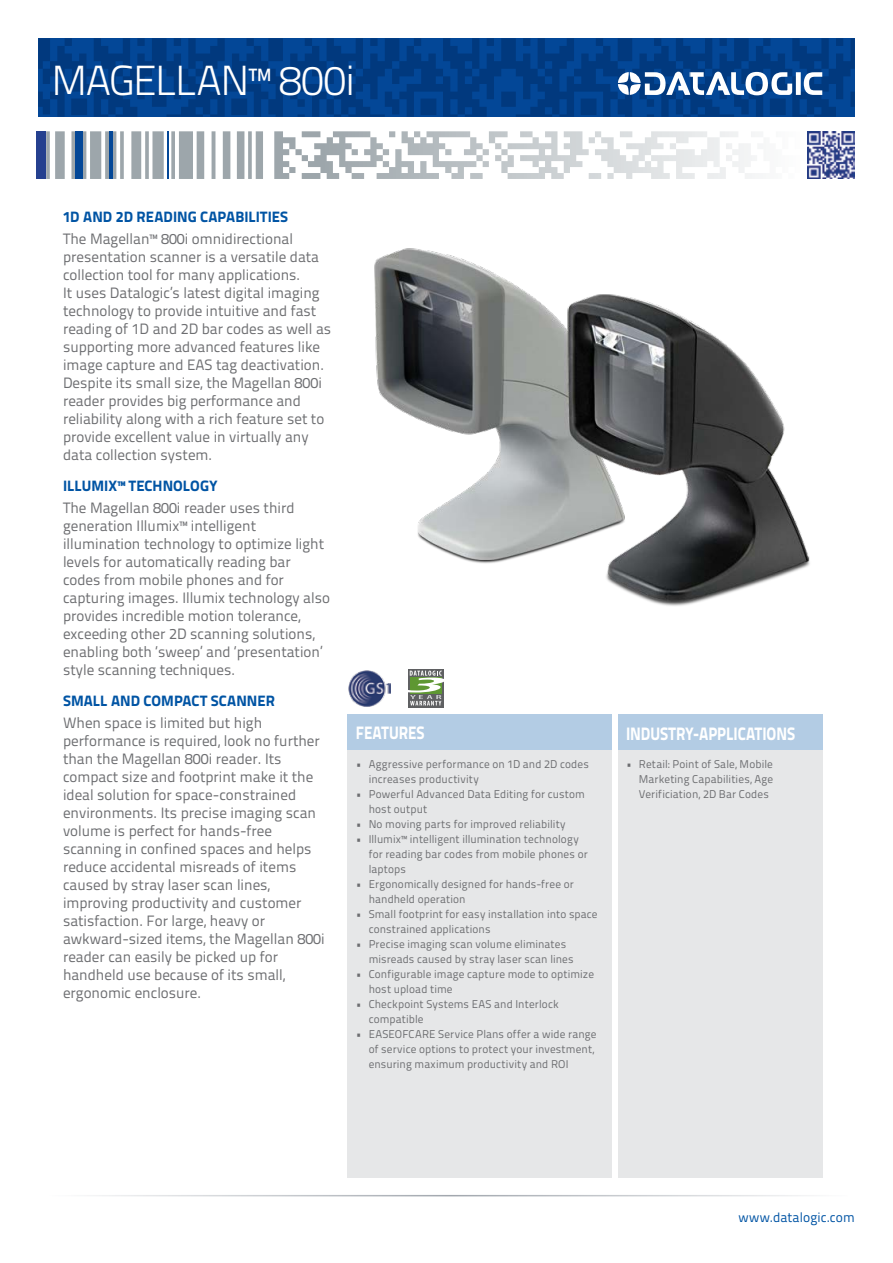
<style>
.page{position:relative;width:893px;height:1263px;background:#fff}
.page>*{position:absolute;margin:0;border:0;box-sizing:border-box;transform-origin:0 0}
.t1{font:300 42px "Titillium Text 22 L";letter-spacing:-.035em;color:#fff}
.t2{font:800 18px "Titillium Text 22 L";letter-spacing:-.005em;color:#fff;scale:.85 1}
.t3{font:15px/18px "Titillium Text 22 L";color:#6d6e71}
.t4{font:800 15px "Titillium Text 22 L";letter-spacing:.005em;color:#0054a4}
.t5{font:13.5px "Titillium Text 22 L";letter-spacing:.005em;color:#0054a4}
.t6{font:11.25px/15px "Titillium Text 22 L";letter-spacing:.01em;color:#6d6e71}
</style>
<div class="page">
<svg style="left:38px;top:38px;width:817px;height:79px;background:#013f89"></svg>
<svg style="left:302px;top:131px;width:453px;height:48px"></svg>
<hr style="left:167px;top:131px;width:2px;height:48px;background:#034797">
<div style="left:75px;top:131px;width:7px;height:48px;background:#034797"></div>
<hr style="left:109px;top:131px;width:4px;height:48px;background:#034797">
<div style="left:37px;top:131px;width:9px;height:48px;background:#25408f"></div>
<hr style="left:45px;top:1195px;width:803px;height:1px;background:#9da3aa">
<div style="left:348px;top:714px;width:264px;height:36px;background:#b3cce4"></div>
<div style="left:618px;top:714px;width:204px;height:36px;background:#b3cce4"></div>
<div style="left:348px;top:750px;width:264px;height:428px;background:#e6e7e8"></div>
<div style="left:618px;top:750px;width:204px;height:428px;background:#e6e7e8"></div>
<svg style="left:618px;top:72px;width:204px;height:23px"></svg>
<img style="left:807px;top:131px;width:48px;height:48px">
<img style="left:348px;top:670px;width:43px;height:37px">
<svg style="left:408px;top:669px;width:36px;height:38px"></svg>
<svg style="left:408px;top:671px;width:36px;height:34px"></svg>
<img style="left:374px;top:248px;width:436px;height:358px">
<h1 class="t1" style="left:51px;top:50px;width:305px">MAGELLAN™ 800i</h1>
<p class="t4" style="left:63px;top:205px;width:227px">1D AND 2D READING CAPABILITIES</p>
<p class="t3" style="left:63px;top:229px;width:270px">The Magellan™ 800i omnidirectional presentation scanner is a versatile data collection tool for many applications.<br>It uses Datalogic’s latest digital imaging technology to provide intuitive and fast reading of 1D and 2D bar codes as well as supporting more advanced features like image capture and EAS tag deactivation.<br>Despite its small size, the Magellan 800i reader provides big performance and reliability along with a rich feature set to provide excellent value in virtually any data collection system.</p>
<p class="t4" style="left:63px;top:474px;width:156px">ILLUMIX™ TECHNOLOGY</p>
<p class="t3" style="left:63px;top:498px;width:268px">The Magellan 800i reader uses third generation Illumix™ intelligent illumination technology to optimize light levels for automatically reading bar codes from mobile phones and for capturing images. Illumix technology also provides incredible motion tolerance, exceeding other 2D scanning solutions, enabling both ‘sweep’ and ‘presentation’ style scanning techniques.</p>
<p class="t4" style="left:63px;top:689px;width:213px">SMALL AND COMPACT SCANNER</p>
<p class="t3" style="left:63px;top:713px;width:263px">When space is limited but high performance is required, look no further than the Magellan 800i reader. Its compact size and footprint make it the ideal solution for space-constrained environments. Its precise imaging scan volume is perfect for hands-free scanning in confined spaces and helps reduce accidental misreads of items caused by stray laser scan lines, improving productivity and customer satisfaction. For large, heavy or awkward-sized items, the Magellan 800i reader can easily be picked up for handheld use because of its small, ergonomic enclosure.</p>
<p class="t2" style="left:356px;top:719px;width:82px">FEATURES</p>
<p class="t2" style="left:626px;top:719px;width:200px">INDUSTRY-APPLICATIONS</p>
<p class="t6" style="left:369px;top:756px;width:222px;text-indent:-13px">• Aggressive performance on 1D and 2D codes increases productivity</p>
<p class="t6" style="left:369px;top:786px;width:218px;text-indent:-13px">• Powerful Advanced Data Editing for custom host output</p>
<p class="t6" style="left:356px;top:816px;width:211px">• No moving parts for improved reliability</p>
<p class="t6" style="left:369px;top:831px;width:221px;text-indent:-13px">• Illumix™ intelligent illumination technology for reading bar codes from mobile phones or laptops</p>
<p class="t6" style="left:369px;top:876px;width:207px;text-indent:-13px">• Ergonomically designed for hands-free or handheld operation</p>
<p class="t6" style="left:369px;top:906px;width:230px;text-indent:-13px">• Small footprint for easy installation into space constrained applications</p>
<p class="t6" style="left:369px;top:936px;width:206px;text-indent:-13px">• Precise imaging scan volume eliminates misreads caused by stray laser scan lines</p>
<p class="t6" style="left:369px;top:966px;width:227px;text-indent:-13px">• Configurable image capture mode to optimize host upload time</p>
<p class="t6" style="left:369px;top:996px;width:191px;text-indent:-13px">• Checkpoint Systems EAS and Interlock compatible</p>
<p class="t6" style="left:369px;top:1026px;width:229px;text-indent:-13px">• EASEOFCARE Service Plans offer a wide range of service options to protect your investment, ensuring maximum productivity and ROI</p>
<p class="t6" style="left:639px;top:756px;width:136px;text-align:justify;text-indent:-13px">• Retail: Point of Sale, Mobile Marketing Capabilities, Age Verificiation, 2D Bar Codes</p>
<p class="t5" style="left:738px;top:1207px;width:118px">www.datalogic.com</p>
</div>
